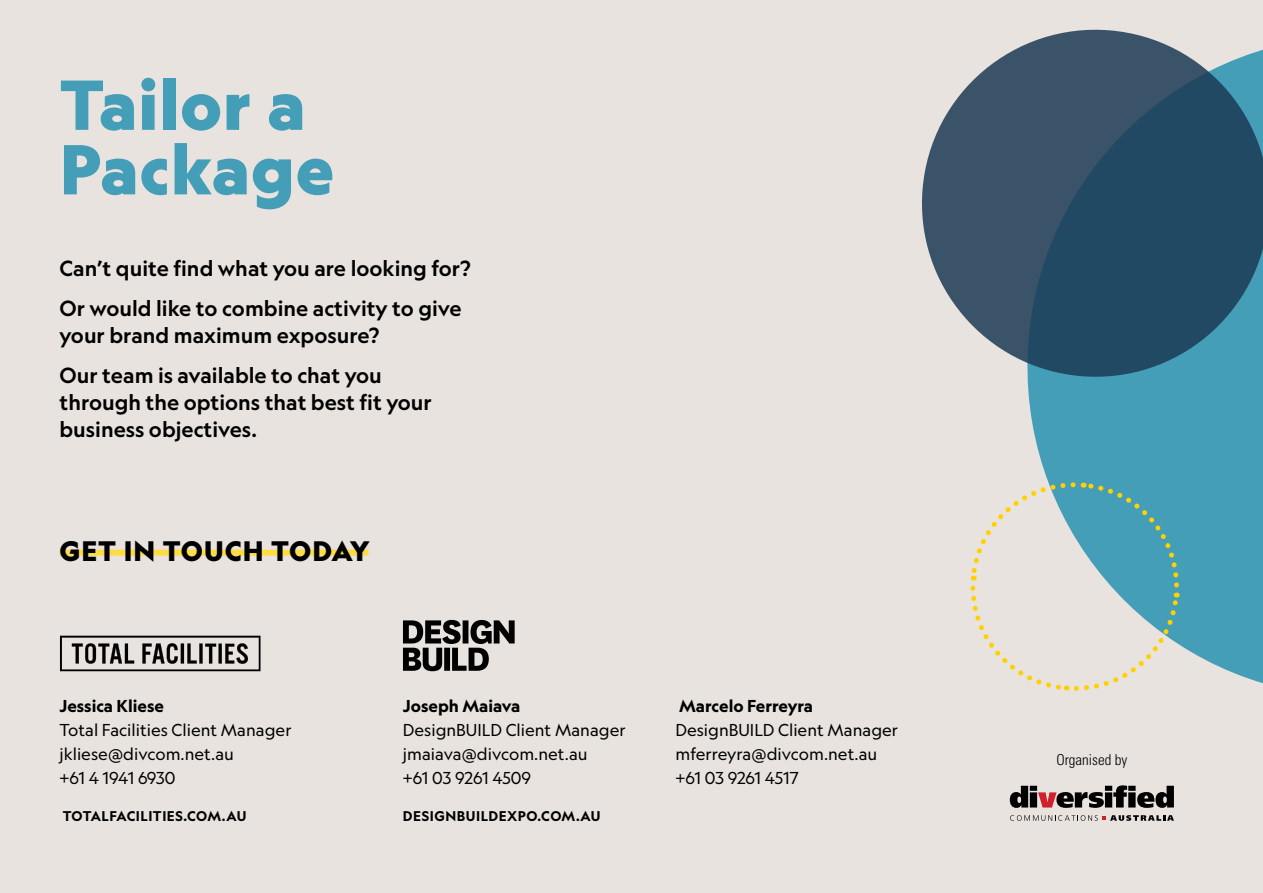
<style>
.page{position:relative;width:1263px;height:893px;background:#e8e3de}
.page>*{position:absolute;margin:0;border:0;box-sizing:border-box;transform-origin:0 0}
.t1{font:900 67.5px/64.5px "Geograph";letter-spacing:.01em;color:#459eb8}
.t2{font:900 27px "Geograph";letter-spacing:.04em;color:#000}
.t3{font:500 21px/39.8px "Geograph";color:#000}
.t4{font:16.5px/24px "Geograph";color:#000}
.t5{font:700 16.5px "Geograph";color:#000}
.t6{font:300 condensed 15px "Univers LT Std";color:#000}
.t7{font:700 13.5px "Geograph";letter-spacing:.04em;color:#000}
</style>
<div class="page">
<div style="left:1028px;top:384px;width:235px;height:300px;background:#459eb8"></div>
<svg style="left:922px;top:29px;width:341px;height:355px;background:#49697d"></svg>
<svg style="left:970px;top:480px;width:211px;height:211px"></svg>
<svg style="left:1010px;top:815px;width:164px;height:6px"></svg>
<svg style="left:1010px;top:785px;width:164px;height:23px"></svg>
<div style="left:60px;top:550px;width:308px;height:6px;background:#ffdd40"></div>
<svg style="left:60px;top:636px;width:200px;height:35px"></svg>
<svg style="left:403px;top:620px;width:112px;height:51px"></svg>
<h1 class="t1" style="left:60px;top:71px;width:276px">Tailor a<br>Package</h1>
<p class="t3" style="left:60px;top:248px;width:413px">Can’t quite find what you are looking for?<br>Or would like to combine activity to give</p>
<p class="t3" style="left:60px;top:315px;width:324px">your brand maximum exposure?<br>Our team is available to chat you</p>
<p class="t3" style="left:60px;top:388px;width:374px;line-height:27px">through the options that best fit your business objectives.</p>
<h2 class="t2" style="left:60px;top:533px;width:311px">GET IN TOUCH TODAY</h2>
<p class="t5" style="left:60px;top:695px;width:106px">Jessica Kliese</p>
<p class="t4" style="left:60px;top:718px;width:234px">Total Facilities Client Manager jkliese@divcom.net.au<br>+61 4 1941 6930</p>
<p class="t7" style="left:63px;top:807px;width:185px">TOTALFACILITIES.COM.AU</p>
<p class="t5" style="left:403px;top:695px;width:119px">Joseph Maiava</p>
<p class="t4" style="left:403px;top:718px;width:224px">DesignBUILD Client Manager jmaiava@divcom.net.au<br>+61 03 9261 4509</p>
<p class="t7" style="left:403px;top:807px;width:199px">DESIGNBUILDEXPO.COM.AU</p>
<p class="t5" style="left:679px;top:695px;width:135px">Marcelo Ferreyra</p>
<p class="t4" style="left:675px;top:718px;width:224px">DesignBUILD Client Manager mferreyra@divcom.net.au +61 03 9261 4517</p>
<p class="t6" style="left:1056px;top:750px;width:72px">Organised by</p>
</div>
